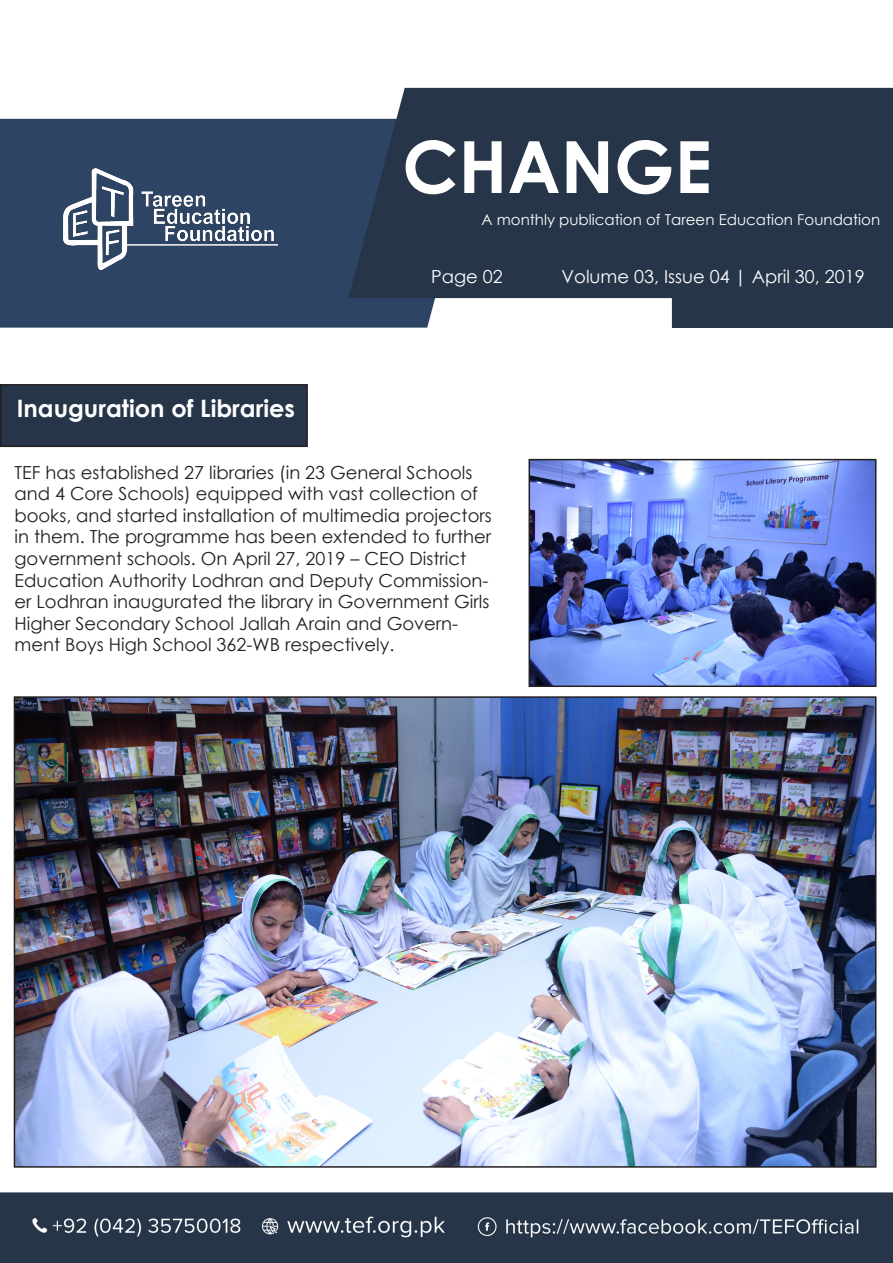
<style>
.page{position:relative;width:893px;height:1263px;background:#fff}
.page>*{position:absolute;margin:0;border:0;box-sizing:border-box;transform-origin:0 0}
.t1{font:700 72px "Century Gothic";color:#fff}
.t2{font:700 24px "Century Gothic";color:#fff}
.t3{font:18px/21.6px "Century Gothic";color:#231f20}
.t4{font:18px "Century Gothic";color:#fff}
.t5{font:15px "Century Gothic";color:#fff}
</style>
<div class="page">
<img style="left:0;top:87px;width:893px;height:1176px">
<img style="left:63px;top:169px;width:214px;height:100px">
<div style="left:1px;top:385px;width:306px;height:61px;background:#263548"></div>
<div style="left:0;top:384px;width:308px;height:63px;border:2px solid #231f20"></div>
<img style="left:532px;top:462px;width:341px;height:222px">
<div style="left:529px;top:459px;width:347px;height:228px;border:2px solid #231f20"></div>
<img style="left:17px;top:699px;width:856px;height:466px">
<p class="t1" style="left:402px;top:112px;width:311px">CHANGE</p>
<p class="t5" style="left:482px;top:209px;width:400px">A monthly publication of Tareen Education Foundation</p>
<p class="t2" style="left:17px;top:390px;width:280px">Inauguration of Libraries</p>
<p class="t4" style="left:431px;top:264px;width:73px">Page 02</p>
<p class="t4" style="left:562px;top:264px;width:305px">Volume 03, Issue 04 | April 30, 2019</p>
<p class="t3" style="left:14px;top:461px;width:479px">TEF has established 27 libraries (in 23 General Schools and 4 Core Schools) equipped with vast collection of books, and started installation of multimedia projectors in them. The programme has been extended to further government schools. On April 27, 2019 – CEO District Education Authority Lodhran and Deputy Commission&shy;er Lodhran inaugurated the library in Government Girls Higher Secondary School Jallah Arain and Govern&shy;ment Boys High School 362-WB respectively.</p>
</div>
